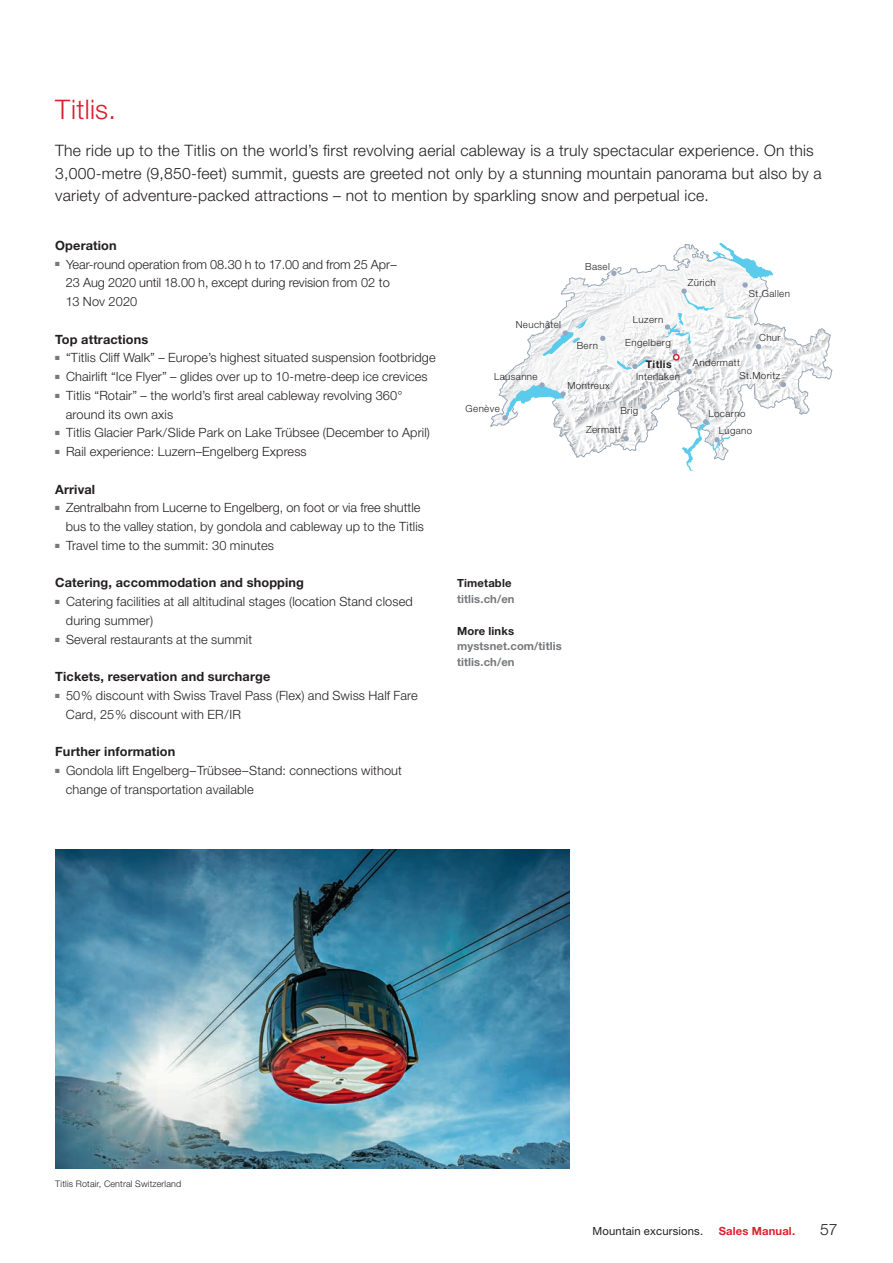
<style>
.page{position:relative;width:893px;height:1263px;background:#fff}
.page>*{position:absolute;margin:0;border:0;box-sizing:border-box;transform-origin:0 0}
.t1{font:300 27px "Helvetica Neue LT Pro";letter-spacing:.01em;color:#da202d}
.t2{font:300 15.75px/22.5px "Helvetica Neue LT Pro";letter-spacing:.015em;color:#231f20}
.t3{font:300 12.75px/18.8px "Helvetica Neue LT Pro";letter-spacing:.01em;color:#231f20}
.t4{font:700 12.75px "Helvetica Neue LT Pro";letter-spacing:.01em;color:#231f20}
.t5{font:700 11.25px/15.8px "Helvetica Neue LT Pro";letter-spacing:.01em;color:#76787b}
.t6{font:11.25px "Helvetica Neue LT Pro";letter-spacing:.015em;color:#231f20}
.t7{font:700 11.25px "Helvetica Neue LT Pro";letter-spacing:.015em;color:#231f20}
.t8{font:700 11.25px "Helvetica Neue LT Pro";letter-spacing:.015em;color:#da202d}
.t9{font:700 10.5px "Helvetica Neue LT Pro";letter-spacing:.04em;color:#231f20}
.t10{font:300 9.75px/17.4px "Helvetica Neue LT Pro";letter-spacing:.04em;color:#231f20}
.t11{font:300 9px "Helvetica Neue LT Pro";letter-spacing:.015em;color:#231f20}
</style>
<div class="page">
<svg style="left:490px;top:264px;width:342px;height:194px"></svg>
<svg style="left:623px;top:436px;width:6px;height:5px"></svg>
<svg style="left:781px;top:382px;width:5px;height:5px"></svg>
<svg style="left:543px;top:318px;width:45px;height:38px"></svg>
<svg style="left:682px;top:419px;width:48px;height:52px"></svg>
<svg style="left:617px;top:359px;width:31px;height:11px"></svg>
<svg style="left:502px;top:382px;width:64px;height:38px"></svg>
<svg style="left:641px;top:404px;width:6px;height:5px"></svg>
<svg style="left:600px;top:336px;width:5px;height:5px"></svg>
<svg style="left:611px;top:271px;width:5px;height:5px"></svg>
<svg style="left:686px;top:369px;width:6px;height:5px"></svg>
<svg style="left:665px;top:243px;width:108px;height:117px"></svg>
<div style="left:673px;top:354px;width:7px;height:7px;border:2px solid #da202d;border-radius:50%"></div>
<img style="left:55px;top:850px;width:515px;height:319px">
<h1 class="t1" style="left:55px;top:93px;width:62px">Titlis.</h1>
<p class="t2" style="left:55px;top:139px;width:768px">The ride up to the Titlis on the world’s first revolving aerial cableway is a truly spectacular experience. On this<br>3,000-metre (9,850-feet) summit, guests are greeted not only by a stunning mountain panorama but also by a variety of adventure-packed attractions – not to mention by sparkling snow and perpetual ice.</p>
<p class="t4" style="left:55px;top:237px;width:63px">Operation</p>
<p class="t3" style="left:66px;top:254px;width:333px;text-indent:-11px"><sup>■</sup> Year-round operation from 08.30 h to 17.00 and from 25 Apr–<br>23 Aug 2020 until 18.00 h, except during revision from 02 to<br>13 Nov 2020</p>
<p class="t4" style="left:55px;top:331px;width:95px">Top attractions</p>
<p class="t3" style="left:55px;top:348px;width:382px"><sup>■</sup> “Titlis Cliff Walk” – Europe’s highest situated suspension footbridge</p>
<p class="t3" style="left:55px;top:367px;width:374px"><sup>■</sup> Chairlift “Ice Flyer” – glides over up to 10-metre-deep ice crevices</p>
<p class="t3" style="left:66px;top:386px;width:338px;text-indent:-11px"><sup>■</sup> Titlis “Rotair” – the world’s first areal cableway revolving 360° around its own axis</p>
<p class="t3" style="left:55px;top:423px;width:376px"><sup>■</sup> Titlis Glacier Park/Slide Park on Lake Trübsee (December to April)</p>
<p class="t3" style="left:55px;top:442px;width:253px"><sup>■</sup> Rail experience: Luzern–Engelberg Express</p>
<p class="t4" style="left:55px;top:481px;width:41px">Arrival</p>
<p class="t3" style="left:55px;top:498px;width:370px;text-align:right"><sup>■</sup> Zentralbahn from Lucerne to Engelberg, on foot or via free shuttle bus to the valley station, by gondola and cableway up to the Titlis</p>
<p class="t3" style="left:55px;top:536px;width:220px"><sup>■</sup> Travel time to the summit: 30 minutes</p>
<p class="t4" style="left:55px;top:575px;width:250px">Catering, accommodation and shopping</p>
<p class="t3" style="left:66px;top:592px;width:348px;text-indent:-11px"><sup>■</sup> Catering facilities at all altitudinal stages (location Stand closed during summer)</p>
<p class="t3" style="left:55px;top:629px;width:198px"><sup>■</sup> Several restaurants at the summit</p>
<p class="t4" style="left:55px;top:669px;width:217px">Tickets, reservation and surcharge</p>
<p class="t3" style="left:66px;top:686px;width:353px;text-indent:-11px"><sup>■</sup> 50% discount with Swiss Travel Pass (Flex) and Swiss Half Fare<br>Card, 25% discount with ER/IR</p>
<p class="t4" style="left:55px;top:744px;width:122px">Further information</p>
<p class="t3" style="left:66px;top:761px;width:338px;text-indent:-11px"><sup>■</sup> Gondola lift Engelberg–Trübsee–Stand: connections without change of transportation available</p>
<p class="t10" style="left:585px;top:258px;width:26px">Basel</p>
<p class="t10" style="left:688px;top:274px;width:29px">Zürich</p>
<p class="t10" style="left:749px;top:284px;width:43px">St.Gallen</p>
<p class="t10" style="left:633px;top:311px;width:32px">Luzern</p>
<p class="t10" style="left:516px;top:316px;width:47px">Neuchâtel</p>
<p class="t10" style="left:759px;top:329px;width:23px">Chur</p>
<p class="t10" style="left:625px;top:334px;width:47px">Engelberg</p>
<p class="t10" style="left:577px;top:337px;width:23px">Bern</p>
<p class="t10" style="left:693px;top:354px;width:49px">Andermatt</p>
<p class="t9" style="left:646px;top:358px;width:27px">Titlis</p>
<p class="t10" style="left:636px;top:368px;width:45px">Interlaken</p>
<p class="t10" style="left:739px;top:367px;width:42px">St.Moritz</p>
<p class="t10" style="left:494px;top:368px;width:45px">Lausanne</p>
<p class="t10" style="left:567px;top:377px;width:44px">Montreux</p>
<p class="t10" style="left:466px;top:399px;width:36px">Genève</p>
<p class="t10" style="left:620px;top:401px;width:19px">Brig</p>
<p class="t10" style="left:719px;top:404px;width:35px;text-indent:-10px">Locarno<br>Lugano</p>
<p class="t10" style="left:586px;top:421px;width:37px">Zermatt</p>
<p class="t7" style="left:457px;top:576px;width:56px">Timetable</p>
<p class="t5" style="left:457px;top:591px;width:59px">titlis.ch/en</p>
<p class="t7" style="left:457px;top:623px;width:59px">More links</p>
<p class="t5" style="left:457px;top:638px;width:106px">mystsnet.com/titlis titlis.ch/en</p>
<p class="t11" style="left:55px;top:1178px;width:128px">Titlis Rotair, Central Switzerland</p>
<p class="t6" style="left:593px;top:1224px;width:112px">Mountain excursions.</p>
<p class="t8" style="left:719px;top:1224px;width:78px">Sales Manual.</p>
<p class="t2" style="left:820px;top:1218px;width:19px">57</p>
</div>
